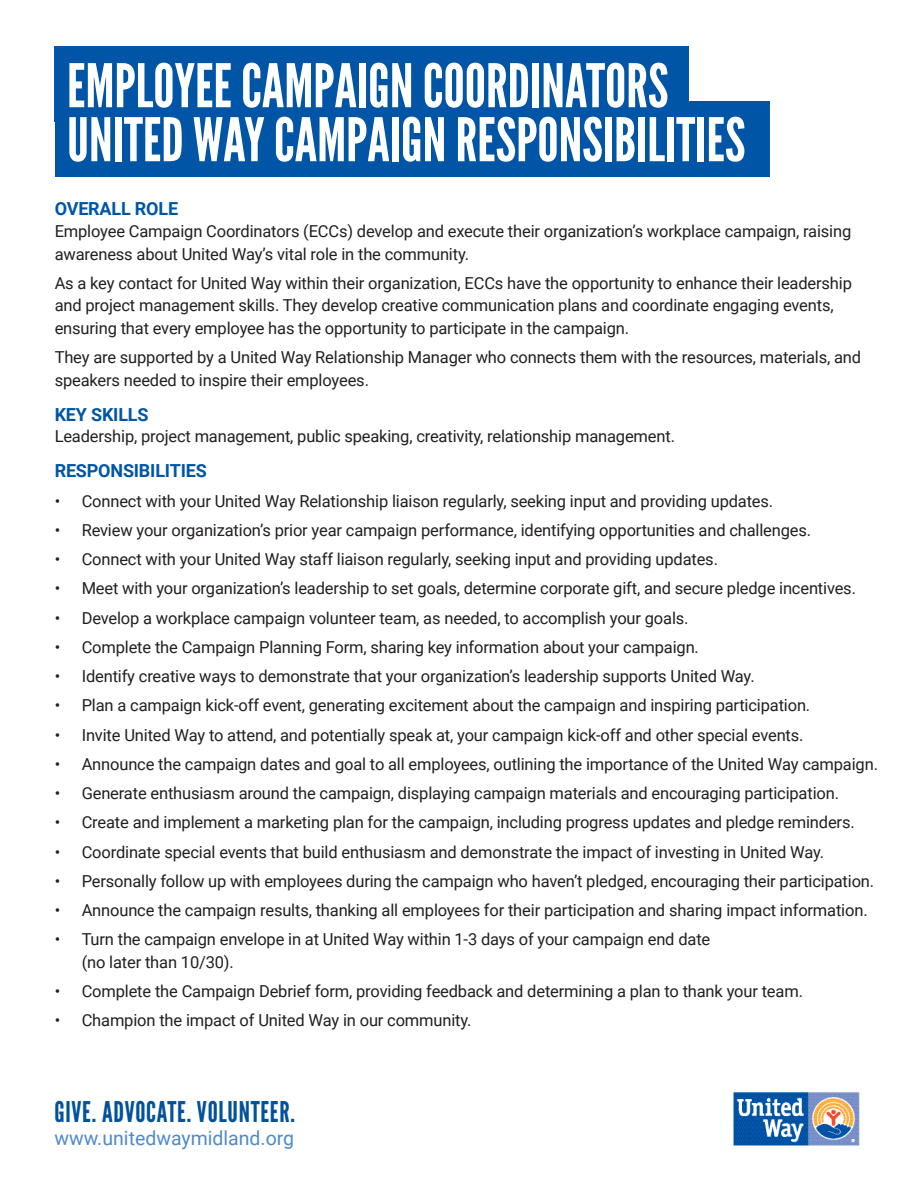
<style>
.page{position:relative;width:918px;height:1188px;background:#fff}
.page>*{position:absolute;margin:0;border:0;box-sizing:border-box;transform-origin:0 0}
.t1{font:60px "League Gothic";color:#fff}
.t2{font:28.5px "League Gothic";letter-spacing:.025em;color:#01529b}
.t3{font:19.5px "Roboto";color:#4f8ac8}
.t4{font:700 18px "Roboto";letter-spacing:-.01em;color:#0155a7}
.t5{font:16.5px/22.5px "Roboto";letter-spacing:-.01em;color:#231f20}
</style>
<div class="page">
<img style="left:733px;top:1092px;width:127px;height:54px">
<div style="left:55px;top:46px;width:634px;height:76px;background:#0155a7"></div>
<div style="left:55px;top:101px;width:715px;height:76px;background:#0155a7"></div>
<p class="t1" style="left:67px;top:50px;width:603px">EMPLOYEE CAMPAIGN COORDINATORS</p>
<p class="t1" style="left:67px;top:104px;width:680px">UNITED WAY CAMPAIGN RESPONSIBILITIES</p>
<p class="t4" style="left:55px;top:195px;width:125px">OVERALL ROLE</p>
<p class="t5" style="left:55px;top:219px;width:798px">Employee Campaign Coordinators (ECCs) develop and execute their organization’s workplace campaign, raising awareness about United Way’s vital role in the community.</p>
<p class="t5" style="left:55px;top:271px;width:799px">As a key contact for United Way within their organization, ECCs have the opportunity to enhance their leadership and project management skills. They develop creative communication plans and coordinate engaging events, ensuring that every employee has the opportunity to participate in the campaign.</p>
<p class="t5" style="left:55px;top:345px;width:808px">They are supported by a United Way Relationship Manager who connects them with the resources, materials, and speakers needed to inspire their employees.</p>
<p class="t4" style="left:55px;top:402px;width:95px">KEY SKILLS</p>
<p class="t5" style="left:55px;top:424px;width:622px">Leadership, project management, public speaking, creativity, relationship management.</p>
<p class="t4" style="left:55px;top:458px;width:154px">RESPONSIBILITIES</p>
<p class="t5" style="left:55px;top:489px;width:720px">• Connect with your United Way Relationship liaison regularly, seeking input and providing updates.</p>
<p class="t5" style="left:55px;top:518px;width:758px">• Review your organization’s prior year campaign performance, identifying opportunities and challenges.</p>
<p class="t5" style="left:55px;top:547px;width:665px">• Connect with your United Way staff liaison regularly, seeking input and providing updates.</p>
<p class="t5" style="left:55px;top:577px;width:803px">• Meet with your organization’s leadership to set goals, determine corporate gift, and secure pledge incentives.</p>
<p class="t5" style="left:55px;top:606px;width:635px">• Develop a workplace campaign volunteer team, as needed, to accomplish your goals.</p>
<p class="t5" style="left:55px;top:635px;width:646px">• Complete the Campaign Planning Form, sharing key information about your campaign.</p>
<p class="t5" style="left:55px;top:664px;width:702px">• Identify creative ways to demonstrate that your organization’s leadership supports United Way.</p>
<p class="t5" style="left:55px;top:694px;width:757px">• Plan a campaign kick-off event, generating excitement about the campaign and inspiring participation.</p>
<p class="t5" style="left:55px;top:723px;width:750px">• Invite United Way to attend, and potentially speak at, your campaign kick-off and other special events.</p>
<p class="t5" style="left:55px;top:752px;width:825px">• Announce the campaign dates and goal to all employees, outlining the importance of the United Way campaign.</p>
<p class="t5" style="left:55px;top:781px;width:786px">• Generate enthusiasm around the campaign, displaying campaign materials and encouraging participation.</p>
<p class="t5" style="left:55px;top:811px;width:802px">• Create and implement a marketing plan for the campaign, including progress updates and pledge reminders.</p>
<p class="t5" style="left:55px;top:840px;width:771px">• Coordinate special events that build enthusiasm and demonstrate the impact of investing in United Way.</p>
<p class="t5" style="left:55px;top:869px;width:821px">• Personally follow up with employees during the campaign who haven’t pledged, encouraging their participation.</p>
<p class="t5" style="left:55px;top:898px;width:814px">• Announce the campaign results, thanking all employees for their participation and sharing impact information.</p>
<p class="t5" style="left:82px;top:928px;width:630px;text-indent:-27px">• Turn the campaign envelope in at United Way within 1-3 days of your campaign end date (no later than 10/30).</p>
<p class="t5" style="left:55px;top:979px;width:750px">• Complete the Campaign Debrief form, providing feedback and determining a plan to thank your team.</p>
<p class="t5" style="left:55px;top:1009px;width:418px">• Champion the impact of United Way in our community.</p>
<p class="t2" style="left:55px;top:1095px;width:242px">GIVE. ADVOCATE. VOLUNTEER.</p>
<p class="t3" style="left:55px;top:1124px;width:241px">www.unitedwaymidland.org</p>
</div>
